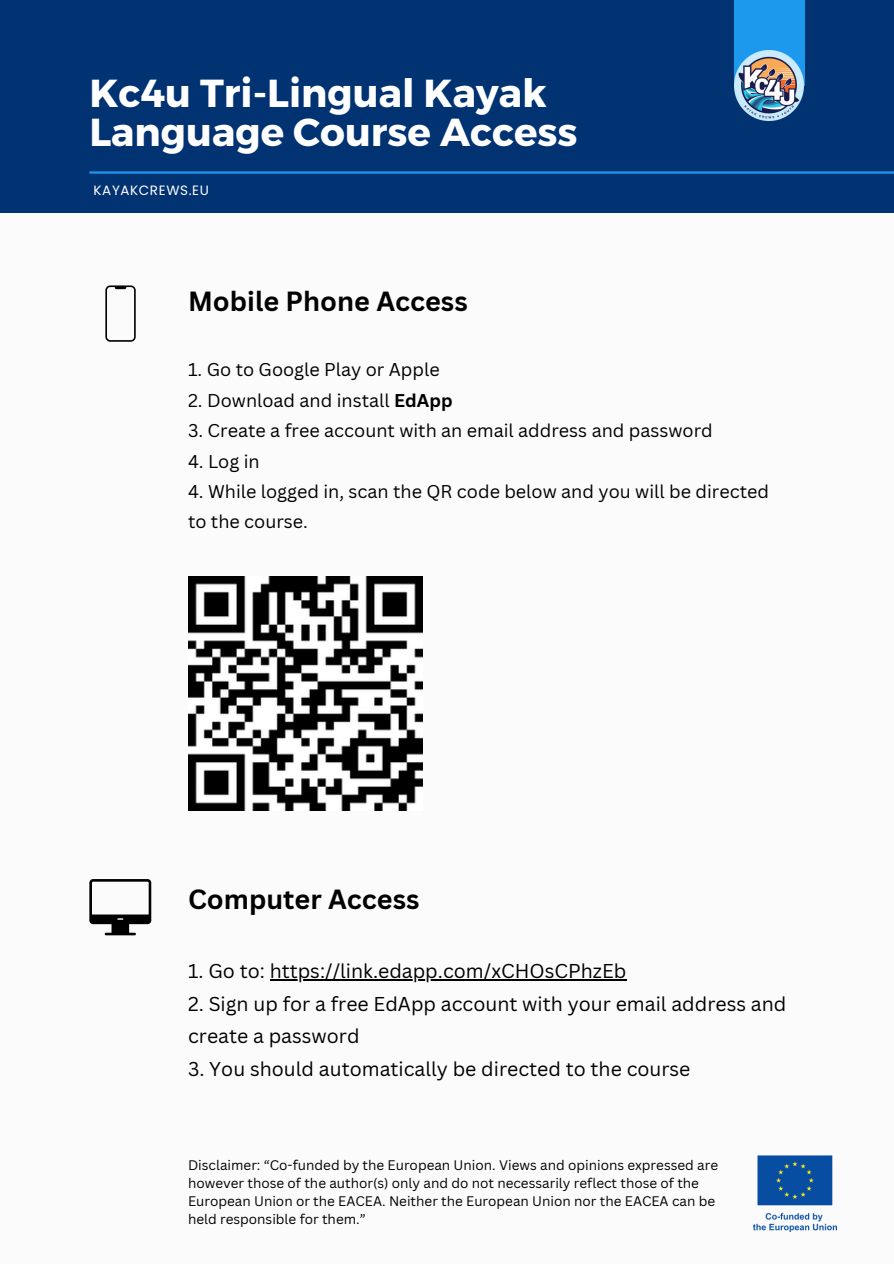
<style>
.page{position:relative;width:894px;height:1264px;background:#fff}
.page>*{position:absolute;margin:0;border:0;box-sizing:border-box;transform-origin:0 0}
.t1{font:700 39px/38.2px "Montserrat";color:#fff}
.t2{font:700 27px "Canva Sans";color:#000}
.t3{font:19.5px/32.7px "Canva Sans";color:#000}
.t4{font:18px/30.3px "Canva Sans";color:#000}
.t5{font:13.5px/18px "Canva Sans";color:#000}
.t6{font:13.5px "Poppins";letter-spacing:.045em;color:#fff}
.s1{font-weight:700}
</style>
<div class="page">
<div style="left:0;top:0;width:893px;height:1263px;background:#fbfbfb"></div>
<svg style="left:105px;top:285px;width:31px;height:57px"></svg>
<svg style="left:89px;top:879px;width:62px;height:56px"></svg>
<img style="left:188px;top:576px;width:234px;height:234px">
<div style="left:0;top:0;width:893px;height:213px;background:#013272"></div>
<hr style="left:89px;top:171px;width:804px;height:3px;background:#1c98ed">
<div style="left:733px;top:0;width:71px;height:86px;background:#1c98ed"></div>
<img style="left:733px;top:51px;width:70px;height:70px">
<hr style="left:269px;top:979px;width:357px;height:1px;background:#000">
<img style="left:753px;top:1155px;width:83px;height:76px">
<h1 class="t1" style="left:89px;top:72px;width:489px">Kc4u Tri-Lingual Kayak<br>Language Course Access</h1>
<h3 class="t6" style="left:94px;top:180px;width:117px">KAYAKCREWS.EU</h3>
<p class="t2" style="left:188px;top:282px;width:281px">Mobile Phone Access</p>
<p class="t4" style="left:188px;top:354px;width:253px">1. Go to Google Play or Apple</p>
<p class="t4" style="left:188px;top:385px;width:266px">2. Download and install <span class="s1">EdApp</span></p>
<p class="t4" style="left:188px;top:415px;width:526px">3. Create a free account with an email address and password</p>
<p class="t4" style="left:188px;top:445px;width:73px">4. Log in</p>
<p class="t4" style="left:188px;top:476px;width:582px">4. While logged in, scan the QR code below and you will be directed to the course.</p>
<h4 class="t2" style="left:188px;top:880px;width:233px">Computer Access</h4>
<p class="t3" style="left:188px;top:954px;width:439px">1. Go to: https://link.edapp.com/xCHOsCPhzEb</p>
<h2 class="t3" style="left:188px;top:986px;width:599px">2. Sign up for a free EdApp account with your email address and create a password</h2>
<h2 class="t3" style="left:188px;top:1051px;width:504px">3. You should automatically be directed to the course</h2>
<p class="t5" style="left:188px;top:1156px;width:531px">Disclaimer: “Co-funded by the European Union. Views and opinions expressed are however those of the author(s) only and do not necessarily reflect those of the European Union or the EACEA. Neither the European Union nor the EACEA can be held responsible for them.”</p>
</div>
